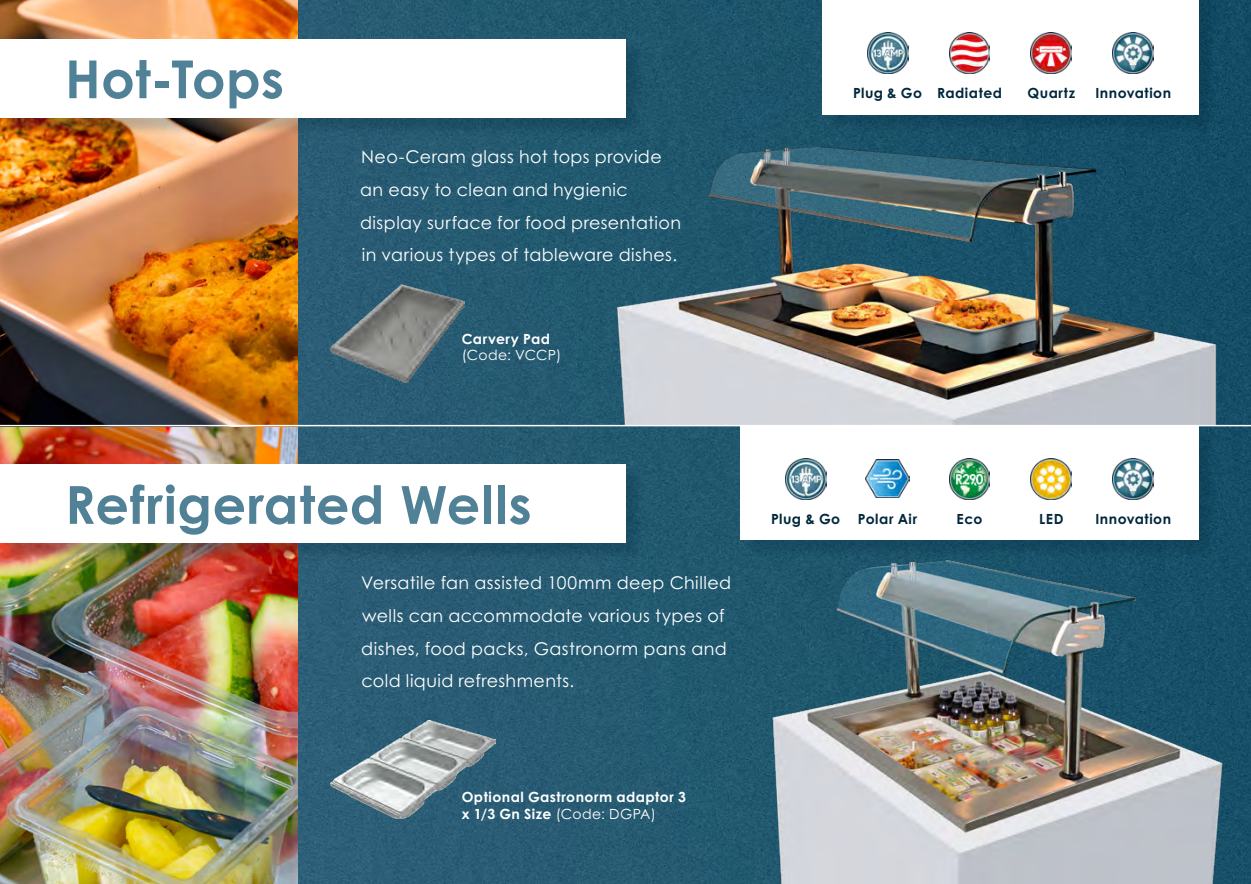
<style>
.page{position:relative;width:1251px;height:884px;background:#fff}
.page>*{position:absolute;margin:0;border:0;box-sizing:border-box;transform-origin:0 0}
.t1{font:700 52.5px "Century Gothic Pro";letter-spacing:.01em;color:#518196}
.t2{font:17.5px/32.7px "Century Gothic Pro";letter-spacing:.025em;color:#fff}
.t3{font:700 14px "Century Gothic Pro";letter-spacing:.035em;color:#00273b}
.t4{font:700 14px/16.4px "Century Gothic Pro";letter-spacing:.035em;color:#fff}
.t5{font:14px "Century Gothic Pro";letter-spacing:.02em;color:#fff}
.s1{font-weight:400}
</style>
<div class="page">
<img style="left:298px;top:0;width:952px;height:884px">
<img style="left:0;top:0;width:298px;height:884px">
<img style="left:330px;top:720px;width:166px;height:98px">
<img style="left:330px;top:284px;width:134px;height:99px">
<div style="left:2px;top:41px;width:642px;height:96px;background:#00273b;opacity:.25"></div>
<div style="left:0;top:39px;width:625px;height:79px;background:#fff"></div>
<div style="left:2px;top:466px;width:642px;height:96px;background:#00273b;opacity:.25"></div>
<div style="left:0;top:464px;width:625px;height:79px;background:#fff"></div>
<div style="left:742px;top:428px;width:475px;height:131px;background:#144960"></div>
<div style="left:740px;top:426px;width:458px;height:114px;background:#fff"></div>
<div style="left:823px;top:0;width:393px;height:133px;background:#12485f"></div>
<div style="left:821px;top:0;width:377px;height:115px;background:#fff"></div>
<img style="left:604px;top:131px;width:624px;height:294px">
<img style="left:763px;top:551px;width:467px;height:333px">
<img style="left:949px;top:33px;width:40px;height:41px">
<img style="left:1030px;top:33px;width:41px;height:41px">
<img style="left:1112px;top:33px;width:41px;height:41px">
<img style="left:867px;top:33px;width:40px;height:41px">
<img style="left:949px;top:458px;width:40px;height:41px">
<img style="left:1030px;top:458px;width:41px;height:41px">
<img style="left:1112px;top:458px;width:41px;height:41px">
<img style="left:785px;top:458px;width:41px;height:41px">
<img style="left:865px;top:460px;width:44px;height:38px">
<hr style="left:0;top:425px;width:1250px;height:1px;background:#fff">
<h1 class="t1" style="left:65px;top:46px;width:220px">Hot-Tops</h1>
<p class="t2" style="left:360px;top:140px;width:322px">Neo-Ceram glass hot tops provide an easy to clean and hygienic display surface for food presentation in various types of tableware dishes.</p>
<p class="t4" style="left:461px;top:330px;width:90px">Carvery Pad</p>
<p class="t5" style="left:461px;top:347px;width:101px">(Code: VCCP)</p>
<p class="t3" style="left:852px;top:84px;width:150px">Plug &amp; Go Radiated</p>
<p class="t3" style="left:1027px;top:84px;width:49px">Quartz</p>
<p class="t3" style="left:1095px;top:84px;width:77px">Innovation</p>
<h1 class="t1" style="left:65px;top:472px;width:468px">Refrigerated Wells</h1>
<p class="t2" style="left:361px;top:566px;width:371px">Versatile fan assisted 100mm deep Chilled wells can accommodate various types of dishes, food packs, Gastronorm pans and cold liquid refreshments.</p>
<p class="t4" style="left:461px;top:788px;width:226px">Optional Gastronorm adaptor 3 x 1/3 Gn Size <span class="s1">(Code: DGPA)</span></p>
<p class="t3" style="left:771px;top:510px;width:71px">Plug &amp; Go</p>
<p class="t3" style="left:857px;top:510px;width:61px">Polar Air</p>
<p class="t3" style="left:956px;top:510px;width:27px">Eco</p>
<p class="t3" style="left:1039px;top:510px;width:26px">LED</p>
<p class="t3" style="left:1095px;top:510px;width:77px">Innovation</p>
</div>
